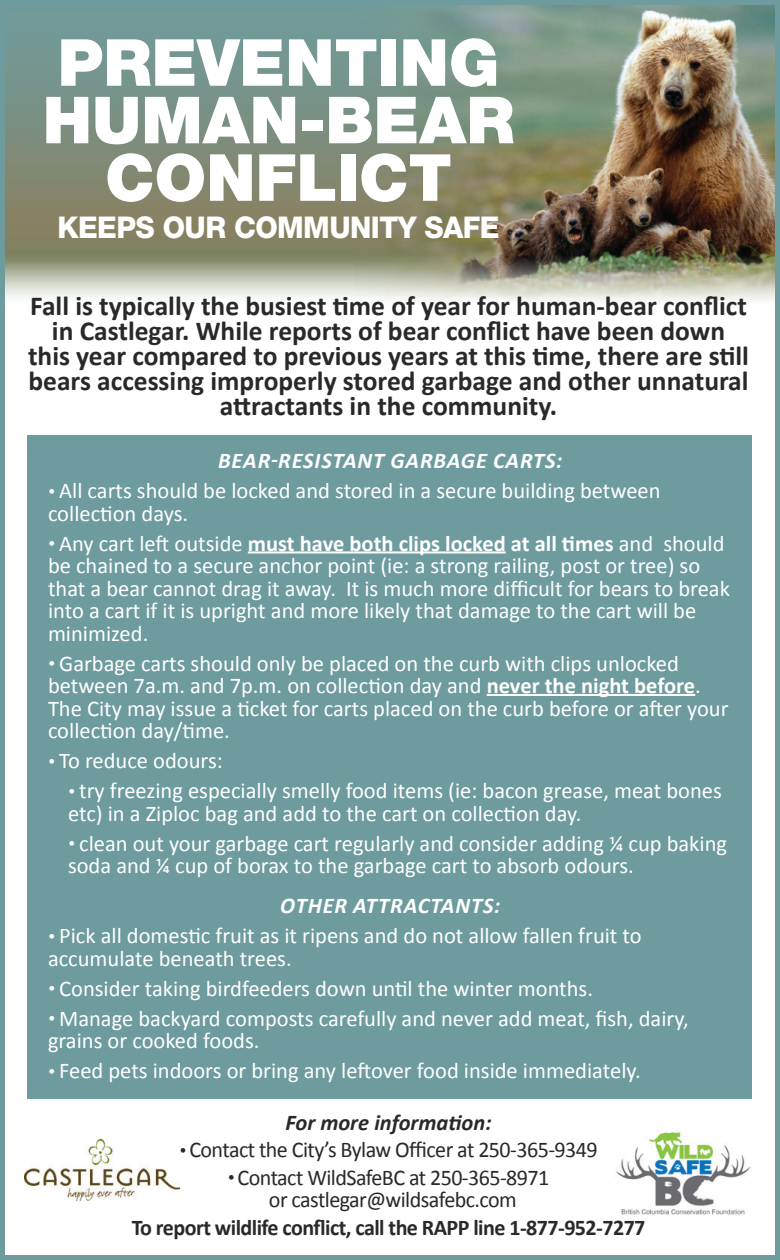
<style>
.page{position:relative;width:780px;height:1260px;background:#fff}
.page>*{position:absolute;margin:0;border:0;box-sizing:border-box;transform-origin:0 0}
.t1{font:900 65px/57.5px "Helvetica Neue LT Std";color:#fff;text-align:center}
.t2{font:800 30px "Helvetica Neue LT Std";letter-spacing:-.02em;color:#fff;scale:.96 1}
.t3{font:700 27.5px/25px "Calibri";color:#292929;text-align:center}
.t4{font:22.5px/22.5px "Calibri";color:#fff}
.t5{font:22.5px/22.5px "Calibri";letter-spacing:-.025em;color:#292929;text-align:center}
.t6{font:700 22.5px "Calibri";letter-spacing:-.025em;color:#292929}
.t7{font:italic 700 22.5px "Calibri";letter-spacing:.04em;color:#fff}
.t8{font:italic 700 22.5px "Calibri";color:#292929}
.s1{font-size:15px}
.s2{font-weight:700}
</style>
<div class="page">
<div style="left:28px;top:435px;width:724px;height:663px;background:#6e9b9d"></div>
<hr style="left:248px;top:551px;width:258px;height:2px;background:#fff">
<hr style="left:487px;top:694px;width:208px;height:2px;background:#fff">
<img style="left:6px;top:6px;width:348px;height:291px">
<img style="left:354px;top:6px;width:420px;height:296px">
<div style="left:0;top:0;width:780px;height:1260px;border:5px solid #6e9b9d"></div>
<img style="left:24px;top:1140px;width:155px;height:61px">
<img style="left:616px;top:1132px;width:135px;height:83px">
<h1 class="t1" style="left:43px;top:34px;width:473px">PREVENTING<br>HUMAN-BEAR<br>CONFLICT</h1>
<h2 class="t2" style="left:57px;top:210px;width:462px">KEEPS OUR COMMUNITY SAFE</h2>
<p class="t3" style="left:28px;top:292px;width:722px">Fall is typically the busiest time of year for human-bear conflict in Castlegar. While reports of bear conflict have been down this year compared to previous years at this time, there are still bears accessing improperly stored garbage and other unnatural attractants in the community.</p>
<p class="t7" style="left:218px;top:447px;width:346px">BEAR-RESISTANT GARBAGE CARTS:</p>
<p class="t4" style="left:48px;top:478px;width:614px"><span class="s1">•</span> All carts should be locked and stored in a secure building between collection days.</p>
<p class="t4" style="left:48px;top:531px;width:683px"><span class="s1">•</span> Any cart left outside <span class="s2">must have both clips locked at all times</span> and should be chained to a secure anchor point (ie: a strong railing, post or tree) so that a bear cannot drag it away. It is much more difficult for bears to break into a cart if it is upright and more likely that damage to the cart will be minimized.</p>
<p class="t4" style="left:48px;top:651px;width:682px"><span class="s1">•</span> Garbage carts should only be placed on the curb with clips unlocked between 7a.m. and 7p.m. on collection day and <span class="s2">never the night before</span>.<br>The City may issue a ticket for carts placed on the curb before or after your collection day/time.</p>
<p class="t4" style="left:48px;top:748px;width:176px"><span class="s1">•</span> To reduce odours:</p>
<p class="t4" style="left:68px;top:778px;width:655px"><span class="s1">•</span> try freezing especially smelly food items (ie: bacon grease, meat bones etc) in a Ziploc bag and add to the cart on collection day.</p>
<p class="t4" style="left:68px;top:831px;width:661px"><span class="s1">•</span> clean out your garbage cart regularly and consider adding ¼ cup baking soda and ¼ cup of borax to the garbage cart to absorb odours.</p>
<p class="t7" style="left:280px;top:892px;width:221px">OTHER ATTRACTANTS:</p>
<p class="t4" style="left:48px;top:923px;width:595px"><span class="s1">•</span> Pick all domestic fruit as it ripens and do not allow fallen fruit to accumulate beneath trees.</p>
<p class="t4" style="left:48px;top:976px;width:547px"><span class="s1">•</span> Consider taking birdfeeders down until the winter months.</p>
<p class="t4" style="left:48px;top:1006px;width:642px"><span class="s1">•</span> Manage backyard composts carefully and never add meat, fish, dairy, grains or cooked foods.</p>
<p class="t4" style="left:48px;top:1058px;width:594px"><span class="s1">•</span> Feed pets indoors or bring any leftover food inside immediately.</p>
<p class="t8" style="left:285px;top:1108px;width:208px">For more information:</p>
<p class="t5" style="left:179px;top:1138px;width:420px"><span class="s1">•</span> Contact the City’s Bylaw Officer at 250-365-9349</p>
<p class="t5" style="left:228px;top:1165px;width:323px"><span class="s1">•</span> Contact WildSafeBC at 250-365-8971 or castlegar@wildsafebc.com</p>
<p class="t6" style="left:132px;top:1213px;width:515px">To report wildlife conflict, call the RAPP line 1-877-952-7277</p>
</div>
